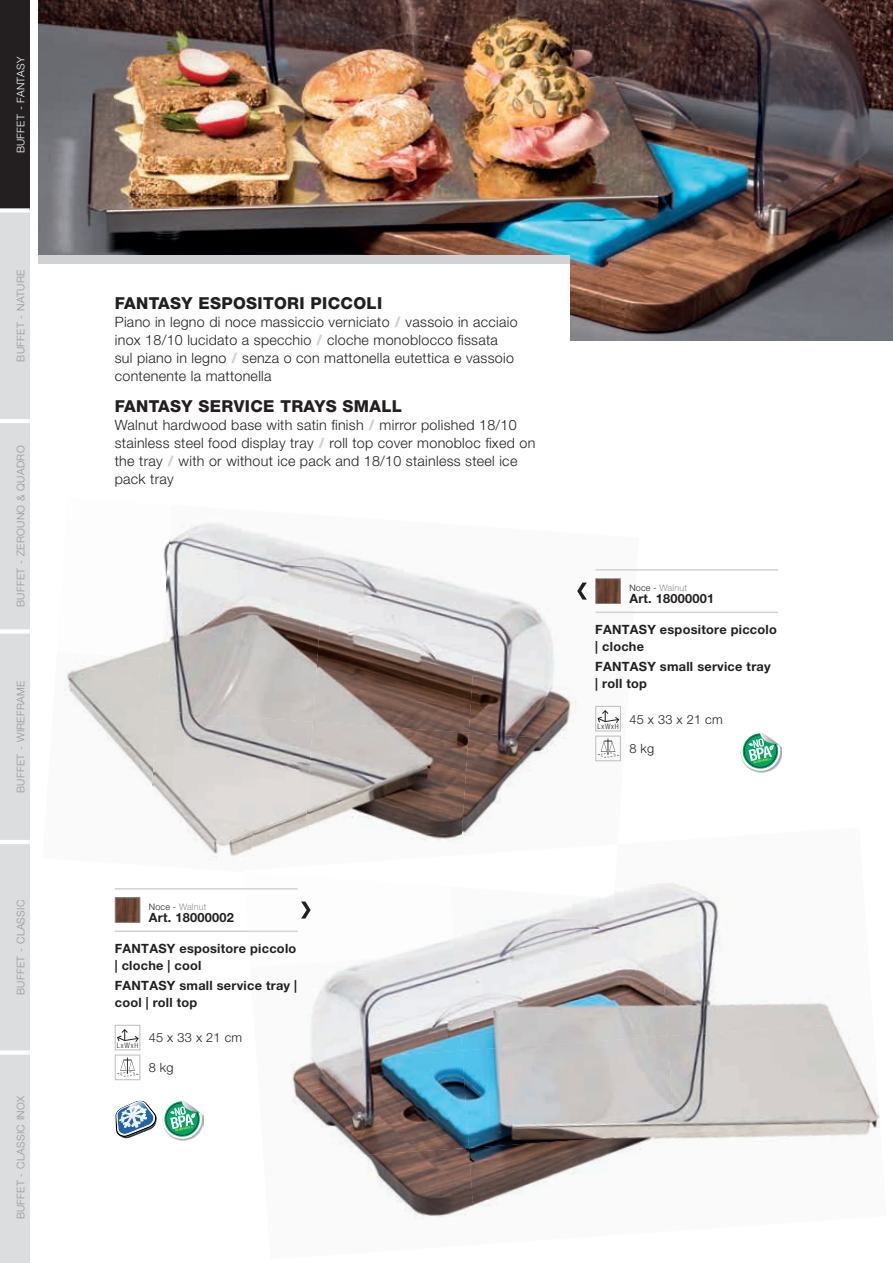
<style>
.page{position:relative;width:893px;height:1263px;background:#fff}
.page>*{position:absolute;margin:0;border:0;box-sizing:border-box;transform-origin:0 0}
.t1{font:800 16.5px "Helvetica Neue LT Std";letter-spacing:.02em;color:#231f20}
.t2{font:300 14.25px/18px "Helvetica Neue LT Std";letter-spacing:.02em;color:#231f20}
.t3{font:700 12.75px/16.5px "Helvetica Neue LT Std";letter-spacing:.02em;color:#231f20}
.t4{font:300 12.75px "Helvetica Neue LT Std";letter-spacing:.02em;color:#231f20}
.t5{font:300 10.5px "Helvetica Neue LT Std";letter-spacing:.03em;color:#939598}
.t6{font:300 10.5px "Helvetica Neue LT Std";letter-spacing:.03em;color:#fff}
.t7{font:300 9px "Helvetica Neue LT Std";letter-spacing:.02em;color:#8a8c8f}
.t8{font:300 condensed 7.5px "Helvetica Neue LT Std";letter-spacing:.11em;color:#231f20}
.s1{font-weight:800;color:#d1d2d4}
.s2{color:#231f20}
</style>
<div class="page">
<img style="left:38px;top:0;width:855px;height:340px">
<img style="left:117px;top:899px;width:21px;height:22px">
<div style="left:115px;top:897px;width:25px;height:26px;border:1px solid #8a8c8f"></div>
<img style="left:483px;top:582px;width:156px;height:47px">
<img style="left:328px;top:551px;width:155px;height:78px">
<img style="left:172px;top:522px;width:156px;height:96px">
<img style="left:134px;top:539px;width:38px;height:113px">
<img style="left:476px;top:629px;width:145px;height:103px">
<img style="left:320px;top:618px;width:156px;height:114px">
<img style="left:157px;top:608px;width:163px;height:114px">
<img style="left:65px;top:652px;width:96px;height:133px">
<img style="left:469px;top:732px;width:152px;height:89px">
<img style="left:313px;top:722px;width:156px;height:99px">
<img style="left:150px;top:711px;width:163px;height:110px">
<img style="left:254px;top:821px;width:228px;height:27px">
<img style="left:150px;top:807px;width:104px;height:53px">
<img style="left:595px;top:578px;width:26px;height:26px">
<img style="left:301px;top:918px;width:150px;height:35px">
<img style="left:451px;top:842px;width:203px;height:111px">
<img style="left:654px;top:882px;width:66px;height:57px">
<img style="left:310px;top:953px;width:145px;height:97px">
<img style="left:455px;top:939px;width:206px;height:111px">
<img style="left:661px;top:924px;width:174px;height:112px">
<img style="left:291px;top:1050px;width:171px;height:97px">
<img style="left:462px;top:1036px;width:205px;height:111px">
<img style="left:667px;top:1022px;width:213px;height:111px">
<img style="left:349px;top:1147px;width:120px;height:72px">
<img style="left:469px;top:1133px;width:205px;height:75px">
<img style="left:674px;top:1119px;width:206px;height:22px">
<img style="left:243px;top:848px;width:321px;height:47px">
<img style="left:564px;top:844px;width:54px;height:54px">
<div style="left:38px;top:255px;width:532px;height:218px;background:#fff"></div>
<div style="left:38px;top:255px;width:532px;height:9px;background:#d1d2d4"></div>
<svg style="left:740px;top:732px;width:42px;height:41px"></svg>
<svg style="left:115px;top:1100px;width:88px;height:41px"></svg>
<svg style="left:301px;top:901px;width:10px;height:17px"></svg>
<svg style="left:577px;top:583px;width:10px;height:17px"></svg>
<div style="left:115px;top:1025px;width:25px;height:25px;border:1px solid #bcbdc0"></div>
<svg style="left:117px;top:1028px;width:22px;height:15px"></svg>
<div style="left:595px;top:706px;width:26px;height:25px;border:1px solid #bcbdc0"></div>
<svg style="left:597px;top:709px;width:23px;height:15px"></svg>
<div style="left:115px;top:1054px;width:25px;height:26px;border:1px solid #bcbdc0"></div>
<svg style="left:116px;top:1057px;width:24px;height:20px"></svg>
<div style="left:595px;top:736px;width:26px;height:25px;border:1px solid #bcbdc0"></div>
<svg style="left:596px;top:738px;width:25px;height:20px"></svg>
<hr style="left:115px;top:930px;width:183px;height:2px;background:#d1d2d4">
<hr style="left:595px;top:612px;width:183px;height:1px;background:#d1d2d4">
<hr style="left:115px;top:888px;width:183px;height:1px;background:#d1d2d4">
<hr style="left:595px;top:569px;width:183px;height:2px;background:#d1d2d4">
<div style="left:0;top:0;width:30px;height:210px;background:#231f20"></div>
<div style="left:0;top:210px;width:30px;height:211px;background:#dcdddf"></div>
<div style="left:0;top:421px;width:30px;height:210px;background:#dcdddf"></div>
<div style="left:0;top:631px;width:30px;height:211px;background:#dcdddf"></div>
<div style="left:0;top:842px;width:30px;height:210px;background:#dcdddf"></div>
<div style="left:0;top:1052px;width:30px;height:211px;background:#dcdddf"></div>
<div style="left:0;top:208px;width:30px;height:5px;background:#fff"></div>
<hr style="left:0;top:419px;width:30px;height:4px;background:#fff">
<div style="left:0;top:629px;width:30px;height:5px;background:#fff"></div>
<hr style="left:0;top:840px;width:30px;height:4px;background:#fff">
<svg style="left:0;top:1050px;width:30px;height:4px"></svg>
<p class="t6" style="left:14px;top:153px;width:98px;rotate:-90deg">BUFFET - FANTASY</p>
<p class="t5" style="left:14px;top:362px;width:93px;rotate:-90deg">BUFFET - NATURE</p>
<p class="t5" style="left:14px;top:607px;width:163px;rotate:-90deg">BUFFET - ZEROUNO &amp; QUADRO</p>
<p class="t5" style="left:14px;top:793px;width:114px;rotate:-90deg">BUFFET - WIREFRAME</p>
<p class="t5" style="left:14px;top:995px;width:97px;rotate:-90deg">BUFFET - CLASSIC</p>
<p class="t5" style="left:14px;top:1219px;width:125px;rotate:-90deg">BUFFET - CLASSIC INOX</p>
<p class="t1" style="left:115px;top:294px;width:269px">FANTASY ESPOSITORI PICCOLI</p>
<p class="t2" style="left:115px;top:313px;width:404px">Piano in legno di noce massiccio verniciato <span class="s1">/</span> vassoio in acciaio inox 18/10 lucidato a specchio <span class="s1">/</span> cloche monoblocco fissata sul piano in legno <span class="s1">/</span> senza o con mattonella eutettica e vassoio contenente la mattonella</p>
<p class="t1" style="left:115px;top:396px;width:289px">FANTASY SERVICE TRAYS SMALL</p>
<p class="t2" style="left:115px;top:416px;width:422px">Walnut hardwood base with satin finish <span class="s1">/</span> mirror polished 18/10 stainless steel food display tray <span class="s1">/</span> roll top cover monobloc fixed on the tray <span class="s1">/</span> with or without ice pack and 18/10 stainless steel ice pack tray</p>
<p class="t7" style="left:149px;top:901px;width:59px"><span class="s2">Noce -</span> Walnut</p>
<p class="t3" style="left:149px;top:909px;width:87px">Art. 18000002</p>
<p class="t3" style="left:115px;top:940px;width:183px">FANTASY espositore piccolo | cloche | cool</p>
<p class="t3" style="left:115px;top:977px;width:184px">FANTASY small service tray | cool | roll top</p>
<p class="t8" style="left:117px;top:1041px;width:23px">LxWxH</p>
<p class="t4" style="left:149px;top:1030px;width:95px">45 x 33 x 21 cm</p>
<p class="t4" style="left:149px;top:1060px;width:26px">8 kg</p>
<p class="t7" style="left:629px;top:582px;width:59px"><span class="s2">Noce -</span> Walnut</p>
<p class="t3" style="left:629px;top:590px;width:87px">Art. 18000001</p>
<p class="t3" style="left:595px;top:621px;width:183px">FANTASY espositore piccolo | cloche</p>
<p class="t3" style="left:595px;top:658px;width:177px">FANTASY small service tray | roll top</p>
<p class="t8" style="left:597px;top:722px;width:23px">LxWxH</p>
<p class="t4" style="left:629px;top:711px;width:95px">45 x 33 x 21 cm</p>
<p class="t4" style="left:629px;top:741px;width:26px">8 kg</p>
</div>
